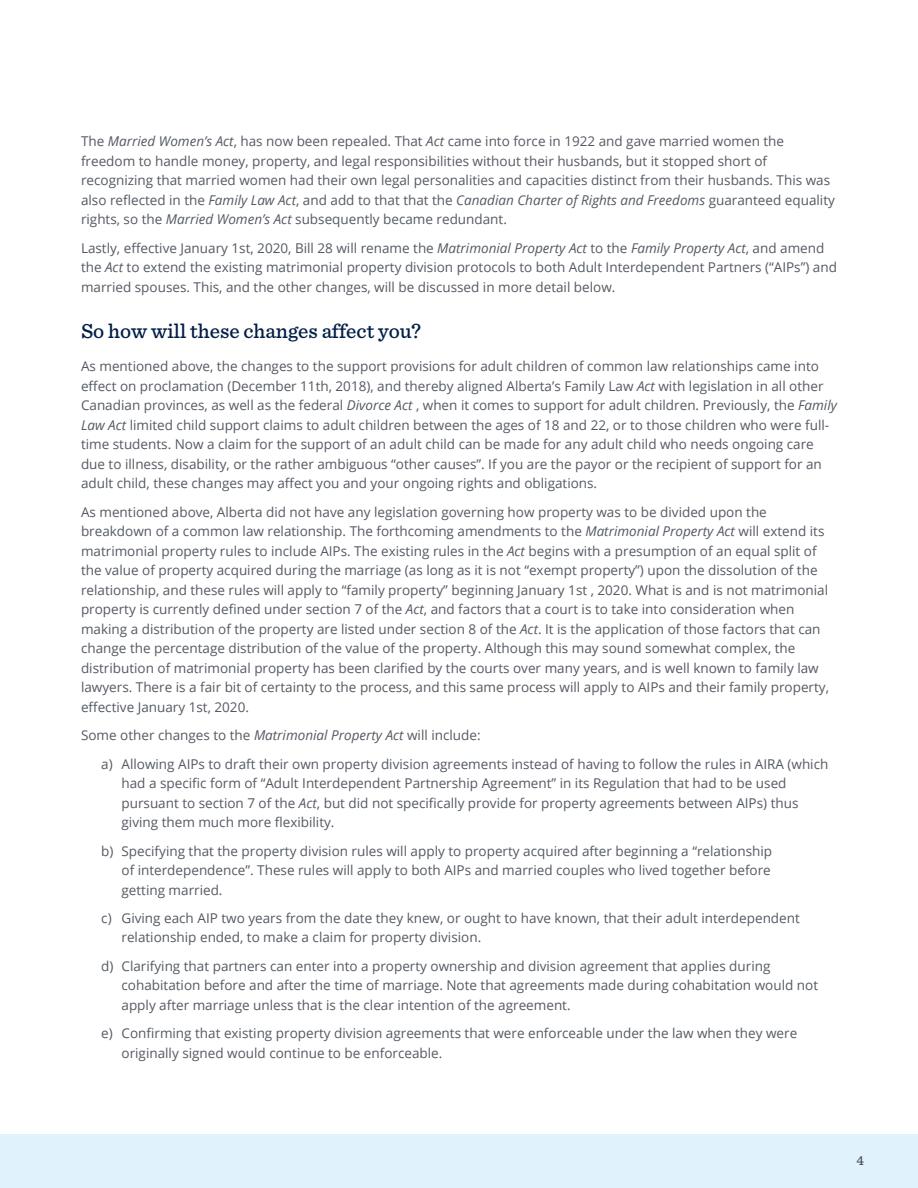
<style>
.page{position:relative;width:918px;height:1188px;background:#fff}
.page>*{position:absolute;margin:0;border:0;box-sizing:border-box;transform-origin:0 0}
.t1{font:500 21px "Sentinel";color:#001e45}
.t2{font:13.5px/19.5px "Open Sans";color:#545962}
.t3{font:500 13.5px "Sentinel";color:#474c55}
.s1{font-style:italic}
</style>
<div class="page">
<div style="left:0;top:1134px;width:918px;height:54px;background:#e0f3fc"></div>
<p class="t2" style="left:81px;top:131px;width:755px">The <span class="s1">Married Women’s Act</span>, has now been repealed. That <span class="s1">Act</span> came into force in 1922 and gave married women the freedom to handle money, property, and legal responsibilities without their husbands, but it stopped short of recognizing that married women had their own legal personalities and capacities distinct from their husbands. This was also reflected in the <span class="s1">Family Law Act</span>, and add to that that the <span class="s1">Canadian Charter of Rights and Freedoms</span> guaranteed equality rights, so the <span class="s1">Married Women’s Act</span> subsequently became redundant.</p>
<p class="t2" style="left:81px;top:238px;width:758px">Lastly, effective January 1st, 2020, Bill 28 will rename the <span class="s1">Matrimonial Property Act</span> to the <span class="s1">Family Property Act</span>, and amend the <span class="s1">Act</span> to extend the existing matrimonial property division protocols to both Adult Interdependent Partners (“AIPs”) and married spouses. This, and the other changes, will be discussed in more detail below.</p>
<h1 class="t1" style="left:81px;top:315px;width:342px">So how will these changes affect you?</h1>
<p class="t2" style="left:81px;top:356px;width:758px">As mentioned above, the changes to the support provisions for adult children of common law relationships came into effect on proclamation (December 11th, 2018), and thereby aligned Alberta’s Family Law <span class="s1">Act</span> with legislation in all other Canadian provinces, as well as the federal <span class="s1">Divorce Act</span> , when it comes to support for adult children. Previously, the <span class="s1">Family Law Act</span> limited child support claims to adult children between the ages of 18 and 22, or to those children who were full&shy;time students. Now a claim for the support of an adult child can be made for any adult child who needs ongoing care due to illness, disability, or the rather ambiguous “other causes”. If you are the payor or the recipient of support for an adult child, these changes may affect you and your ongoing rights and obligations.</p>
<p class="t2" style="left:81px;top:502px;width:750px">As mentioned above, Alberta did not have any legislation governing how property was to be divided upon the breakdown of a common law relationship. The forthcoming amendments to the <span class="s1">Matrimonial Property Act</span> will extend its matrimonial property rules to include AIPs. The existing rules in the <span class="s1">Act</span> begins with a presumption of an equal split of the value of property acquired during the marriage (as long as it is not “exempt property”) upon the dissolution of the relationship, and these rules will apply to “family property” beginning January 1st , 2020. What is and is not matrimonial property is currently defined under section 7 of the <span class="s1">Act</span>, and factors that a court is to take into consideration when making a distribution of the property are listed under section 8 of the <span class="s1">Act</span>. It is the application of those factors that can change the percentage distribution of the value of the property. Although this may sound somewhat complex, the distribution of matrimonial property has been clarified by the courts over many years, and is well known to family law lawyers. There is a fair bit of certainty to the process, and this same process will apply to AIPs and their family property, effective January 1st, 2020.</p>
<p class="t2" style="left:101px;top:721px;width:729px;line-height:28.5px;text-indent:-20px">Some other changes to the <span class="s1">Matrimonial Property Act</span> will include:<br>a) Allowing AIPs to draft their own property division agreements instead of having to follow the rules in AIRA (which</p>
<p class="t2" style="left:122px;top:773px;width:678px">had a specific form of “Adult Interdependent Partnership Agreement” in its Regulation that had to be used pursuant to section 7 of the <span class="s1">Act</span>, but did not specifically provide for property agreements between AIPs) thus giving them much more flexibility.</p>
<p class="t2" style="left:122px;top:841px;width:652px;text-align:justify;text-indent:-20px">b) Specifying that the property division rules will apply to property acquired after beginning a “relationship of interdependence”. These rules will apply to both AIPs and married couples who lived together before getting married.</p>
<p class="t2" style="left:122px;top:908px;width:680px;text-indent:-20px">c) Giving each AIP two years from the date they knew, or ought to have known, that their adult interdependent relationship ended, to make a claim for property division.</p>
<p class="t2" style="left:122px;top:956px;width:698px;text-indent:-20px">d) Clarifying that partners can enter into a property ownership and division agreement that applies during cohabitation before and after the time of marriage. Note that agreements made during cohabitation would not apply after marriage unless that is the clear intention of the agreement.</p>
<p class="t2" style="left:122px;top:1023px;width:677px;text-indent:-20px">e) Confirming that existing property division agreements that were enforceable under the law when they were originally signed would continue to be enforceable.</p>
<p class="t3" style="left:856px;top:1150px;width:9px">4</p>
</div>
